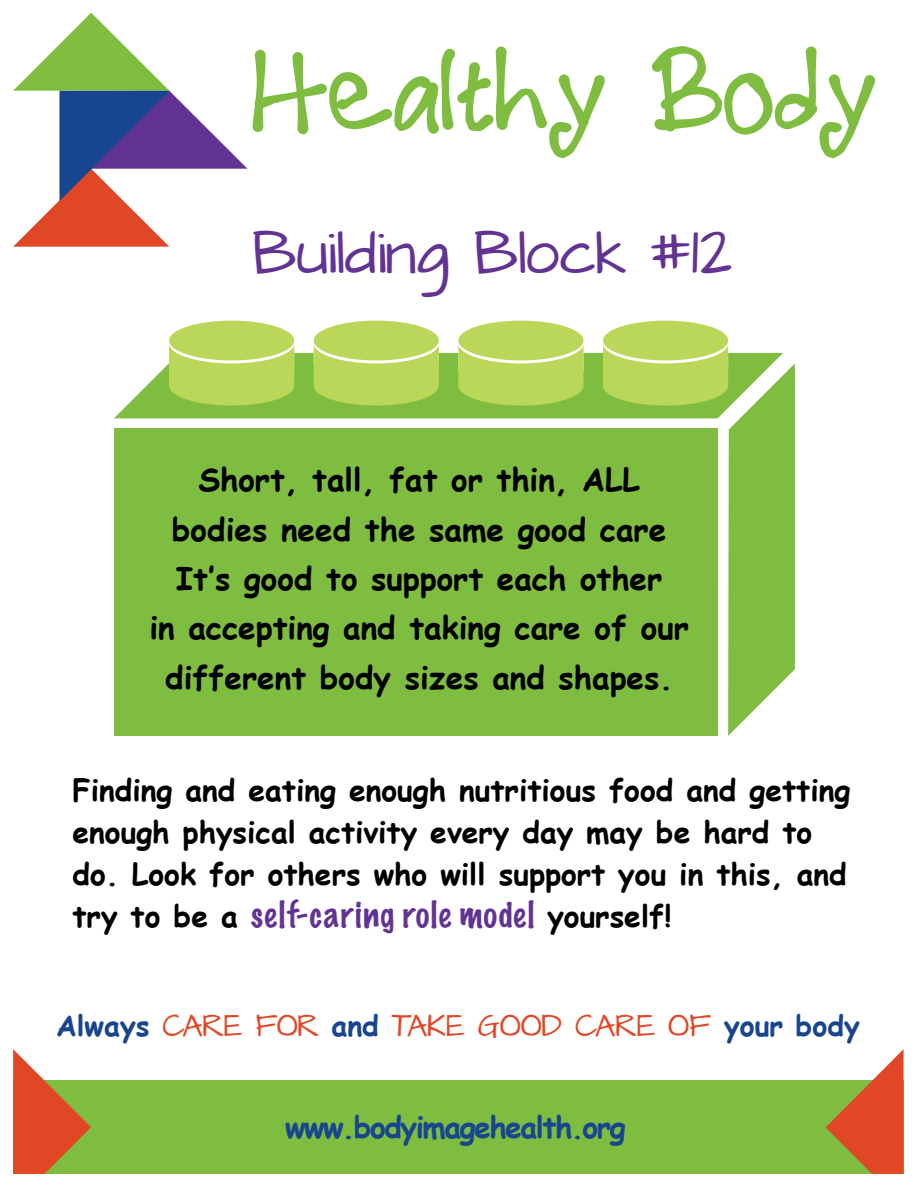
<style>
.page{position:relative;width:918px;height:1188px;background:#fff}
.page>*{position:absolute;margin:0;border:0;box-sizing:border-box;transform-origin:0 0}
.t1{font:49.95px "Architects Daughter";color:#623393}
.t2{font:100 33px "Marker Felt";letter-spacing:.04em;color:#623393}
.t3{font:700 31.5px/49.5px "Comic Sans MS";color:#000;text-align:center}
.t4{font:700 30px/42px "Comic Sans MS";color:#000}
.t5{font:700 30px "Comic Sans MS";letter-spacing:-.05em;color:#17468e}
.t6{font:25.5px "Architects Daughter";color:#e24725}
.s1{font-family:"Comic Sans MS";font-weight:700;font-size:30px;color:#000}
.s2{font-family:"Comic Sans MS";font-weight:700;font-size:28.5px;color:#17468e}
</style>
<div class="page">
<div style="left:169px;top:321px;width:125px;height:39px;background:#bbd759;border-radius:50%"></div>
<div style="left:314px;top:321px;width:125px;height:39px;background:#bbd759;border-radius:50%"></div>
<div style="left:458px;top:321px;width:125px;height:39px;background:#bbd759;border-radius:50%"></div>
<div style="left:603px;top:321px;width:125px;height:39px;background:#bbd759;border-radius:50%"></div>
<svg style="left:114px;top:344px;width:681px;height:392px;background:#8dc34f"></svg>
<div style="left:13px;top:1081px;width:891px;height:93px;background:#7fbd41"></div>
<svg style="left:826px;top:1049px;width:78px;height:125px"></svg>
<svg style="left:13px;top:1049px;width:78px;height:125px"></svg>
<svg style="left:13px;top:13px;width:592px;height:234px"></svg>
<svg style="left:652px;top:46px;width:223px;height:112px"></svg>
<h1 class="t1" style="left:252px;top:217px;width:481px">Building Block #12</h1>
<p class="t3" style="left:149px;top:454px;width:541px">Short, tall, fat or thin, ALL bodies need the same good care<br>It‛s good to support each other<br>in accepting and taking care of our different body sizes and shapes.</p>
<p class="t4" style="left:73px;top:768px;width:779px">Finding and eating enough nutritious food and getting enough physical activity every day may be hard to do. Look for others who will support you in this, and</p>
<p class="t2" style="left:73px;top:888px;width:601px"><span class="s1">try to be a</span> self-caring role model <span class="s1">yourself!</span></p>
<p class="t6" style="left:56px;top:1008px;width:806px"><span class="s2">Always</span> CARE FOR <span class="s2">and</span> TAKE GOOD CARE OF <span class="s2">your body</span></p>
<p class="t5" style="left:285px;top:1105px;width:342px">www.bodyimagehealth.org</p>
</div>
